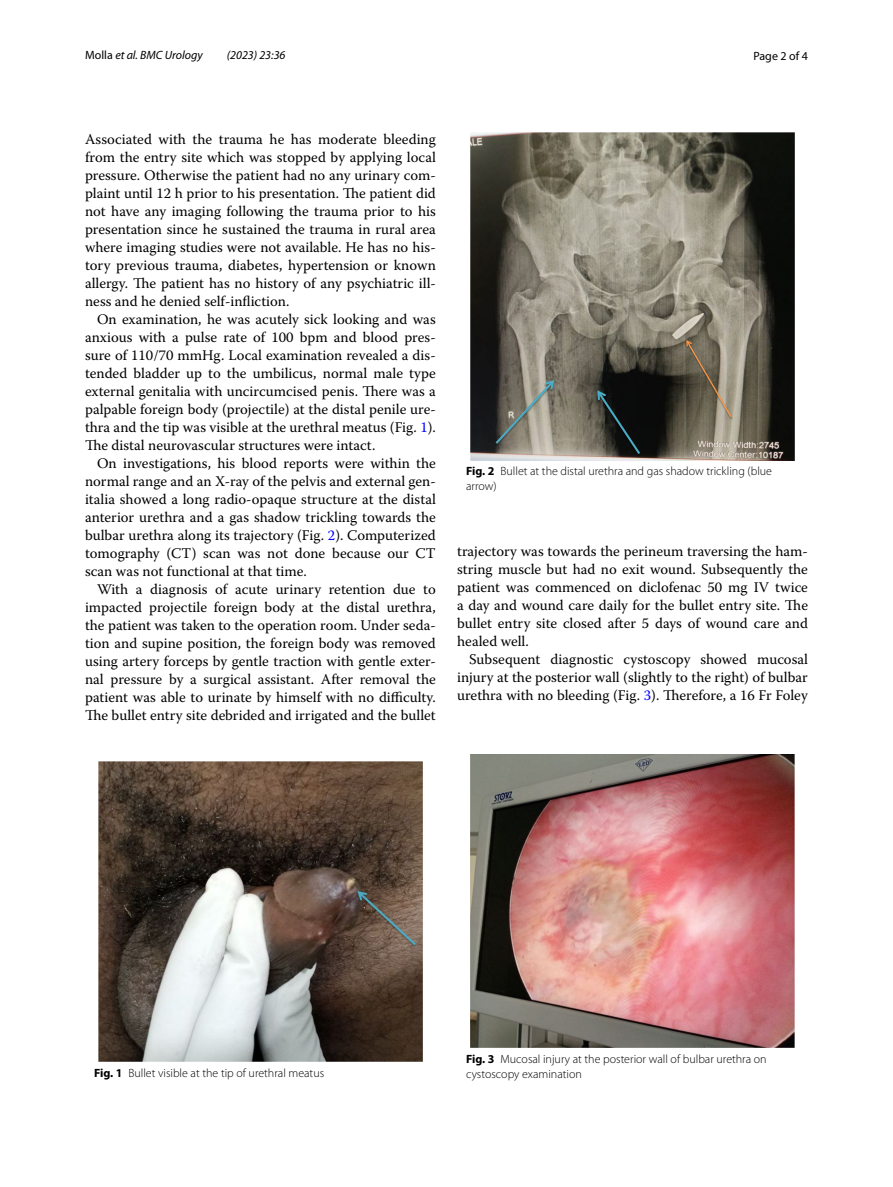
<style>
.page{position:relative;width:893px;height:1187px;background:#fff}
.page>*{position:absolute;margin:0;border:0;box-sizing:border-box;transform-origin:0 0}
.t1{font:14.7px/18px "Warnock Pro";color:#000;text-align:justify}
.t2{font:300 12px/15px "Myriad Pro";color:#000}
.t3{font:italic 12px "Myriad Pro";color:#000}
.t4{font:12px "Myriad Pro";color:#000}
.s1{font-style:normal}
.s2{color:#00f}
.s3{font-weight:700}
</style>
<div class="page">
<img style="left:99px;top:761px;width:323px;height:300px">
<img style="left:471px;top:133px;width:323px;height:327px">
<svg style="left:596px;top:388px;width:46px;height:68px"></svg>
<svg style="left:493px;top:378px;width:63px;height:68px"></svg>
<svg style="left:685px;top:339px;width:48px;height:79px"></svg>
<img style="left:471px;top:754px;width:323px;height:293px">
<p class="t3" style="left:85px;top:48px;width:119px"><span class="s1">Molla</span> et al. BMC Urology</p>
<p class="t3" style="left:227px;top:48px;width:60px">(2023) 23:36</p>
<p class="t4" style="left:753px;top:48px;width:56px">Page 2 of 4</p>
<p class="t1" style="left:85px;top:130px;width:352px">Associated with the trauma he has moderate bleeding from the entry site which was stopped by applying local pressure. Otherwise the patient had no any urinary com&shy;plaint until 12 h prior to his presentation. The patient did not have any imaging following the trauma prior to his presentation since he sustained the trauma in rural area where imaging studies were not available. He has no his&shy;tory previous trauma, diabetes, hypertension or known allergy. The patient has no history of any psychiatric ill&shy;ness and he denied self-infliction.</p>
<p class="t1" style="left:85px;top:310px;width:352px;text-indent:12px">On examination, he was acutely sick looking and was anxious with a pulse rate of 100 bpm and blood pres&shy;sure of 110/70 mmHg. Local examination revealed a dis&shy;tended bladder up to the umbilicus, normal male type external genitalia with uncircumcised penis. There was a palpable foreign body (projectile) at the distal penile ure&shy;thra and the tip was visible at the urethral meatus (Fig. <span class="s2">1</span>).<br>The distal neurovascular structures were intact.</p>
<p class="t1" style="left:85px;top:454px;width:352px;text-indent:12px">On investigations, his blood reports were within the normal range and an X-ray of the pelvis and external gen&shy;italia showed a long radio-opaque structure at the distal anterior urethra and a gas shadow trickling towards the bulbar urethra along its trajectory (Fig. <span class="s2">2</span>). Computerized tomography (CT) scan was not done because our CT scan was not functional at that time.</p>
<p class="t1" style="left:85px;top:580px;width:352px;text-indent:12px">With a diagnosis of acute urinary retention due to impacted projectile foreign body at the distal urethra, the patient was taken to the operation room. Under seda&shy;tion and supine position, the foreign body was removed using artery forceps by gentle traction with gentle exter&shy;nal pressure by a surgical assistant. After removal the patient was able to urinate by himself with no difficulty.<br>The bullet entry site debrided and irrigated and the bullet</p>
<p class="t2" style="left:466px;top:464px;width:307px"><span class="s3">Fig. 2</span> Bullet at the distal urethra and gas shadow trickling (blue arrow)</p>
<p class="t1" style="left:457px;top:542px;width:352px">trajectory was towards the perineum traversing the ham&shy;string muscle but had no exit wound. Subsequently the patient was commenced on diclofenac 50 mg IV twice a day and wound care daily for the bullet entry site. The bullet entry site closed after 5 days of wound care and healed well.</p>
<p class="t1" style="left:457px;top:650px;width:352px;text-indent:12px">Subsequent diagnostic cystoscopy showed mucosal injury at the posterior wall (slightly to the right) of bulbar urethra with no bleeding (Fig. <span class="s2">3</span>). Therefore, a 16 Fr Foley</p>
<p class="t2" style="left:94px;top:1065px;width:232px"><span class="s3">Fig. 1</span> Bullet visible at the tip of urethral meatus</p>
<p class="t2" style="left:466px;top:1051px;width:302px"><span class="s3">Fig. 3</span> Mucosal injury at the posterior wall of bulbar urethra on cystoscopy examination</p>
</div>
